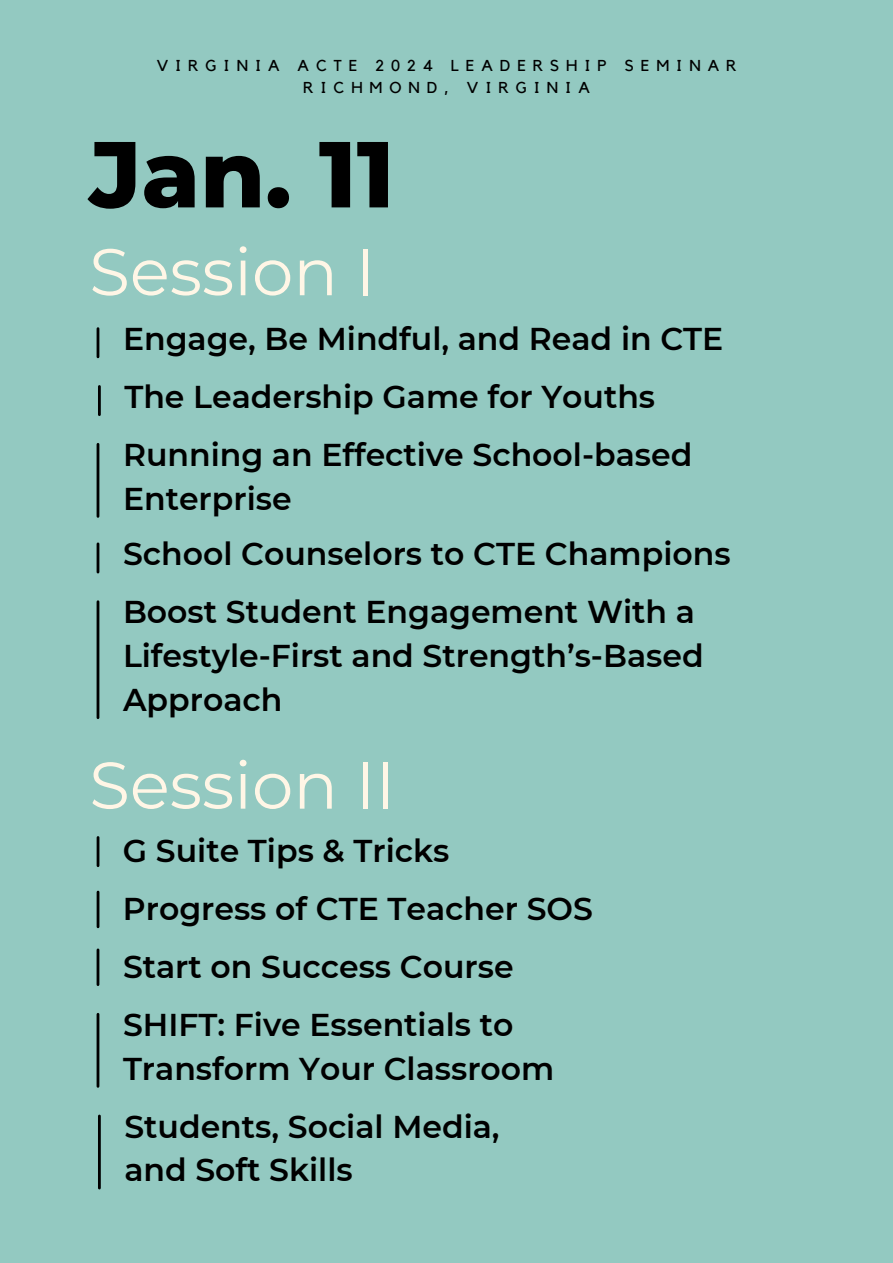
<style>
.page{position:relative;width:893px;height:1263px;background:#93c9c1}
.page>*{position:absolute;margin:0;border:0;box-sizing:border-box;transform-origin:0 0}
.t1{font:800 93.45px "Montserrat";color:#000}
.t2{font:65.93px "Montserrat";color:#fff6e6}
.t3{font:600 31.5px/43.9px "Montserrat";color:#000}
.t4{font:15.75px "Kollektif";letter-spacing:.44em;color:#000}
</style>
<div class="page">
<hr style="left:97px;top:329px;width:2px;height:28px;background:#000">
<hr style="left:97px;top:444px;width:2px;height:72px;background:#000">
<hr style="left:97px;top:544px;width:2px;height:28px;background:#000">
<hr style="left:97px;top:892px;width:2px;height:35px;background:#000">
<hr style="left:97px;top:837px;width:2px;height:29px;background:#000">
<hr style="left:97px;top:950px;width:2px;height:35px;background:#000">
<hr style="left:97px;top:1014px;width:2px;height:72px;background:#000">
<hr style="left:98px;top:1116px;width:3px;height:72px;background:#000">
<hr style="left:98px;top:386px;width:3px;height:29px;background:#000">
<hr style="left:97px;top:602px;width:2px;height:116px;background:#000">
<p class="t4" style="left:157px;top:58px;width:581px">VIRGINIA ACTE 2024 LEADERSHIP SEMINAR</p>
<p class="t4" style="left:303px;top:80px;width:288px">RICHMOND, VIRGINIA</p>
<p class="t1" style="left:89px;top:117px;width:307px">Jan. 11</p>
<p class="t2" style="left:89px;top:231px;width:287px">Session I</p>
<p class="t3" style="left:123px;top:317px;width:602px">Engage, Be Mindful, and Read in CTE</p>
<p class="t3" style="left:124px;top:375px;width:532px">The Leadership Game for Youths</p>
<p class="t3" style="left:123px;top:433px;width:571px">Running an Effective School-based<br>Enterprise</p>
<p class="t3" style="left:123px;top:532px;width:609px">School Counselors to CTE Champions</p>
<p class="t3" style="left:123px;top:590px;width:582px">Boost Student Engagement With a<br>Lifestyle-First and Strength’s-Based<br>Approach</p>
<p class="t2" style="left:89px;top:745px;width:307px">Session II</p>
<p class="t3" style="left:123px;top:829px;width:328px">G Suite Tips &amp; Tricks</p>
<p class="t3" style="left:123px;top:887px;width:471px">Progress of CTE Teacher SOS</p>
<p class="t3" style="left:123px;top:945px;width:392px">Start on Success Course</p>
<p class="t3" style="left:123px;top:1002px;width:433px">SHIFT: Five Essentials to<br>Transform Your Classroom</p>
<p class="t3" style="left:124px;top:1104px;width:377px">Students, Social Media, and Soft Skills</p>
</div>
